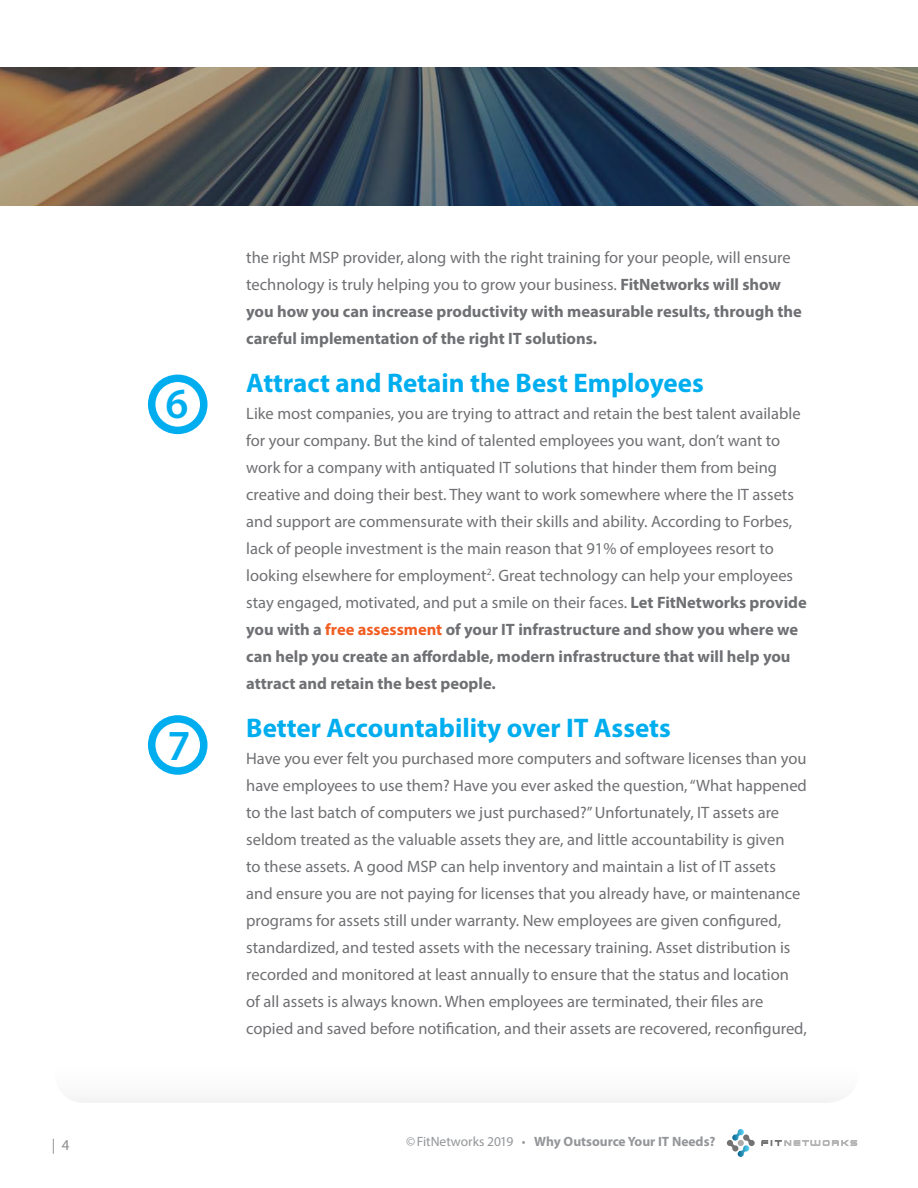
<style>
.page{position:relative;width:918px;height:1188px;background:#fff}
.page>*{position:absolute;margin:0;border:0;box-sizing:border-box;transform-origin:0 0}
.t1{font:600 43.05px "Myriad Pro";color:#00aeef}
.t2{font:700 27px "Myriad Pro";color:#00aeef}
.t3{font:16.5px/27px "Myriad Pro";color:#6f7073}
.t4{font:700 16.5px/27px "Myriad Pro";color:#6f7073}
.t5{font:15px "Myriad Pro";color:#8b8d90}
.t6{font:700 13.5px "Myriad Pro";color:#939598}
.s1{font-weight:400}
.s2{font-weight:700}
.s3{font-weight:700;color:#f25d21}
</style>
<div class="page">
<svg style="left:762px;top:1140px;width:95px;height:6px"></svg>
<svg style="left:727px;top:1129px;width:28px;height:28px"></svg>
<div style="left:148px;top:715px;width:60px;height:60px;border:8px solid #00aeef;border-radius:50%"></div>
<svg style="left:0;top:67px;width:918px;height:138px;background:#51575b"></svg>
<div style="left:148px;top:375px;width:60px;height:59px;border:8px solid #00aeef;border-radius:50%"></div>
<p class="t1" style="left:166px;top:377px;width:25px">6</p>
<p class="t1" style="left:167px;top:718px;width:25px">7</p>
<p class="t4" style="left:246px;top:243px;width:557px"><span class="s1">the right MSP provider, along with the right training for your people, will ensure technology is truly helping you to grow your business.</span> FitNetworks will show you how you can increase productivity with measurable results, through the careful implementation of the right IT solutions.</p>
<p class="t2" style="left:246px;top:365px;width:459px">Attract and Retain the Best Employees</p>
<p class="t3" style="left:246px;top:400px;width:562px">Like most companies, you are trying to attract and retain the best talent available for your company. But the kind of talented employees you want, don’t want to work for a company with antiquated IT solutions that hinder them from being creative and doing their best. They want to work somewhere where the IT assets and support are commensurate with their skills and ability. According to Forbes, lack of people investment is the main reason that 91% of employees resort to looking elsewhere for employment<sup>2</sup>. Great technology can help your employees stay engaged, motivated, and put a smile on their faces. <span class="s2">Let FitNetworks provide you with a</span> <span class="s3">free assessment</span> <span class="s2">of your IT infrastructure and show you where we can help you create an affordable, modern infrastructure that will help you attract and retain the best people.</span></p>
<p class="t2" style="left:246px;top:710px;width:426px">Better Accountability over IT Assets</p>
<p class="t3" style="left:246px;top:745px;width:562px">Have you ever felt you purchased more computers and software licenses than you have employees to use them? Have you ever asked the question, “What happened to the last batch of computers we just purchased?” Unfortunately, IT assets are seldom treated as the valuable assets they are, and little accountability is given<br>to these assets. A good MSP can help inventory and maintain a list of IT assets<br>and ensure you are not paying for licenses that you already have, or maintenance programs for assets still under warranty. New employees are given configured, standardized, and tested assets with the necessary training. Asset distribution is recorded and monitored at least annually to ensure that the status and location of all assets is always known. When employees are terminated, their files are copied and saved before notification, and their assets are recovered, reconfigured,</p>
<p class="t5" style="left:52px;top:1135px;width:19px">| 4</p>
<p class="t6" style="left:406px;top:1132px;width:311px"><span class="s1">© FitNetworks 2019 •</span> Why Outsource Your IT Needs?</p>
</div>
